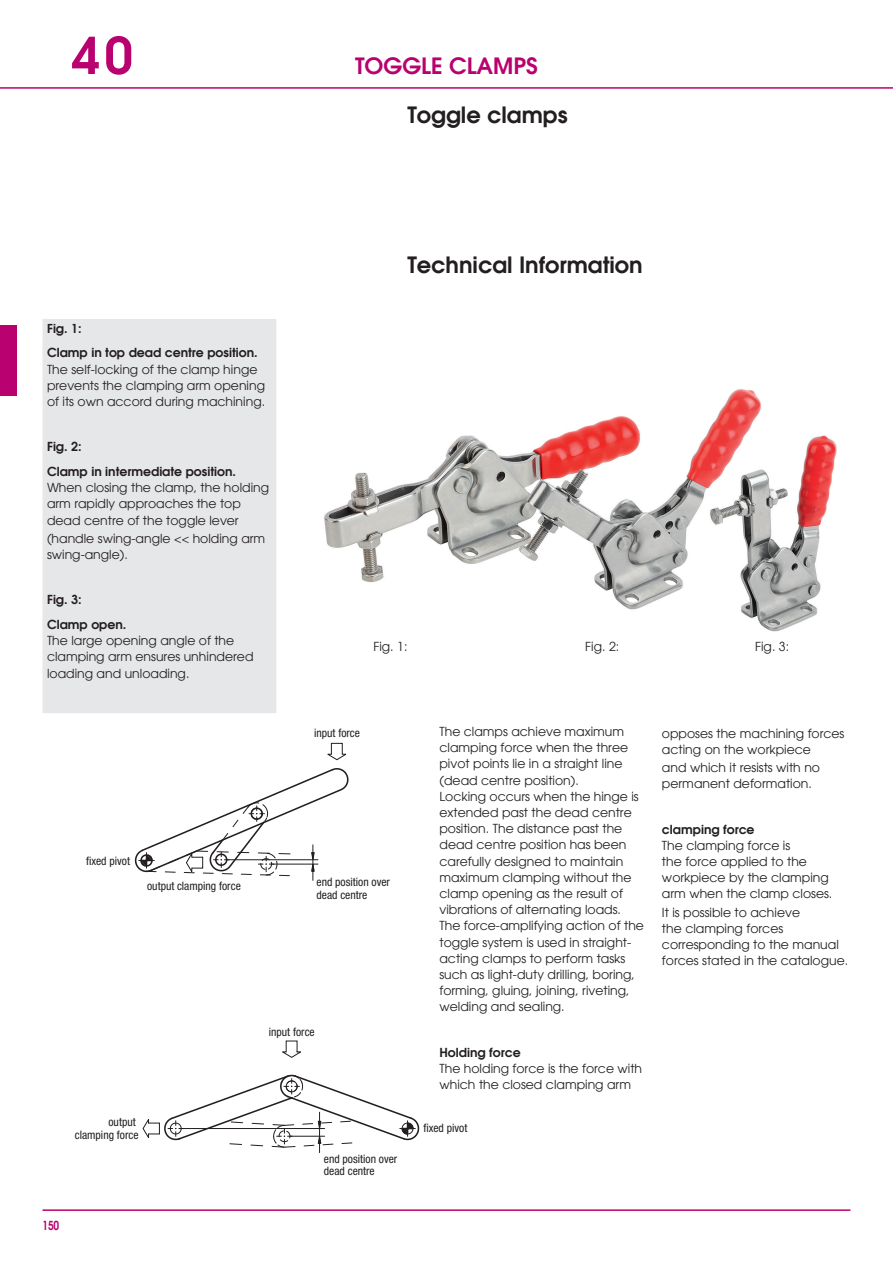
<style>
.page{position:relative;width:893px;height:1263px;background:#fff}
.page>*{position:absolute;margin:0;border:0;box-sizing:border-box;transform-origin:0 0}
.t1{font:600 50.4px "Avant Garde";color:#ba0170}
.t2{font:600 22.5px "Avant Garde";color:#231f20}
.t3{font:600 22.5px "Avant Garde";color:#ba0170}
.t4{font:12.45px/16.2px "Avant Garde";color:#231f20}
.t5{font:600 12.45px/24.8px "Avant Garde";color:#231f20}
.t6{font:600 12.45px "Avant Garde";color:#ba0170;scale:.81 1}
.t7{font:condensed 11.55px/12.8px "Helvetica Neue LTCE";color:#231f20}
</style>
<div class="page">
<hr style="left:0;top:87px;width:893px;height:2px;background:#ba0170">
<div style="left:0;top:326px;width:17px;height:70px;background:#ba0170"></div>
<hr style="left:43px;top:1209px;width:807px;height:2px;background:#ba0170">
<img style="left:324px;top:389px;width:513px;height:243px">
<hr style="left:312px;top:845px;width:1px;height:35px;background:#231f20">
<svg style="left:327px;top:742px;width:20px;height:18px"></svg>
<svg style="left:134px;top:768px;width:215px;height:108px"></svg>
<svg style="left:282px;top:1040px;width:19px;height:18px"></svg>
<svg style="left:142px;top:1074px;width:278px;height:78px"></svg>
<div style="left:45px;top:321px;width:229px;height:390px;background:#e6e7e9"></div>
<div style="left:43px;top:319px;width:233px;height:394px;border:4px solid #e6e7e9"></div>
<h1 class="t1" style="left:71px;top:22px;width:63px">40</h1>
<p class="t5" style="left:47px;top:316px;width:212px">Fig. 1:<br>Clamp in top dead centre position.</p>
<p class="t4" style="left:47px;top:361px;width:220px">The self-locking of the clamp hinge prevents the clamping arm opening of its own accord during machining.</p>
<p class="t5" style="left:47px;top:434px;width:190px">Fig. 2:<br>Clamp in intermediate position.</p>
<p class="t4" style="left:47px;top:480px;width:224px">When closing the clamp, the holding arm rapidly approaches the top dead centre of the toggle lever</p>
<p class="t4" style="left:47px;top:530px;width:220px">(handle swing-angle &lt;&lt; holding arm swing-angle).</p>
<p class="t5" style="left:47px;top:587px;width:81px">Fig. 3:<br>Clamp open.</p>
<p class="t4" style="left:47px;top:633px;width:208px">The large opening angle of the clamping arm ensures unhindered loading and unloading.</p>
<h2 class="t3" style="left:355px;top:51px;width:184px">Toggle Clamps</h2>
<h2 class="t2" style="left:407px;top:100px;width:162px">Toggle clamps</h2>
<h2 class="t2" style="left:407px;top:250px;width:237px">Technical Information</h2>
<p class="t4" style="left:373px;top:639px;width:36px">Fig. 1:</p>
<p class="t4" style="left:585px;top:639px;width:36px">Fig. 2:</p>
<p class="t4" style="left:755px;top:639px;width:36px">Fig. 3:</p>
<p class="t7" style="left:314px;top:727px;width:47px">input force</p>
<p class="t7" style="left:86px;top:854px;width:46px">fixed pivot</p>
<p class="t7" style="left:147px;top:880px;width:95px">output clamping force</p>
<p class="t7" style="left:316px;top:876px;width:75px">end position over dead centre</p>
<p class="t7" style="left:75px;top:1115px;width:65px;text-align:right">output clamping force</p>
<p class="t6" style="left:43px;top:1217px;width:22px">150</p>
<p class="t7" style="left:269px;top:1025px;width:47px">input force</p>
<p class="t7" style="left:324px;top:1152px;width:75px">end position over dead centre</p>
<p class="t4" style="left:439px;top:723px;width:206px">The clamps achieve maximum clamping force when the three pivot points lie in a straight line (dead centre position).<br>Locking occurs when the hinge is extended past the dead centre position. The distance past the dead centre position has been carefully designed to maintain maximum clamping without the clamp opening as the result of vibrations of alternating loads.<br>The force-amplifying action of the toggle system is used in straight&shy;acting clamps to perform tasks such as light-duty drilling, boring, forming, gluing, joining, riveting, welding and sealing.</p>
<p class="t5" style="left:439px;top:1039px;width:83px">Holding force</p>
<p class="t4" style="left:439px;top:1060px;width:204px">The holding force is the force with which the closed clamping arm</p>
<p class="t7" style="left:423px;top:1122px;width:46px">fixed pivot</p>
<p class="t4" style="left:662px;top:725px;width:184px">opposes the machining forces acting on the workpiece</p>
<p class="t4" style="left:662px;top:760px;width:160px">and which it resists with no permanent deformation.</p>
<p class="t5" style="left:662px;top:816px;width:94px">clamping force</p>
<p class="t4" style="left:662px;top:837px;width:172px">The clamping force is<br>the force applied to the workpiece by the clamping arm when the clamp closes.</p>
<p class="t4" style="left:662px;top:904px;width:188px">It is possible to achieve<br>the clamping forces corresponding to the manual forces stated in the catalogue.</p>
</div>
